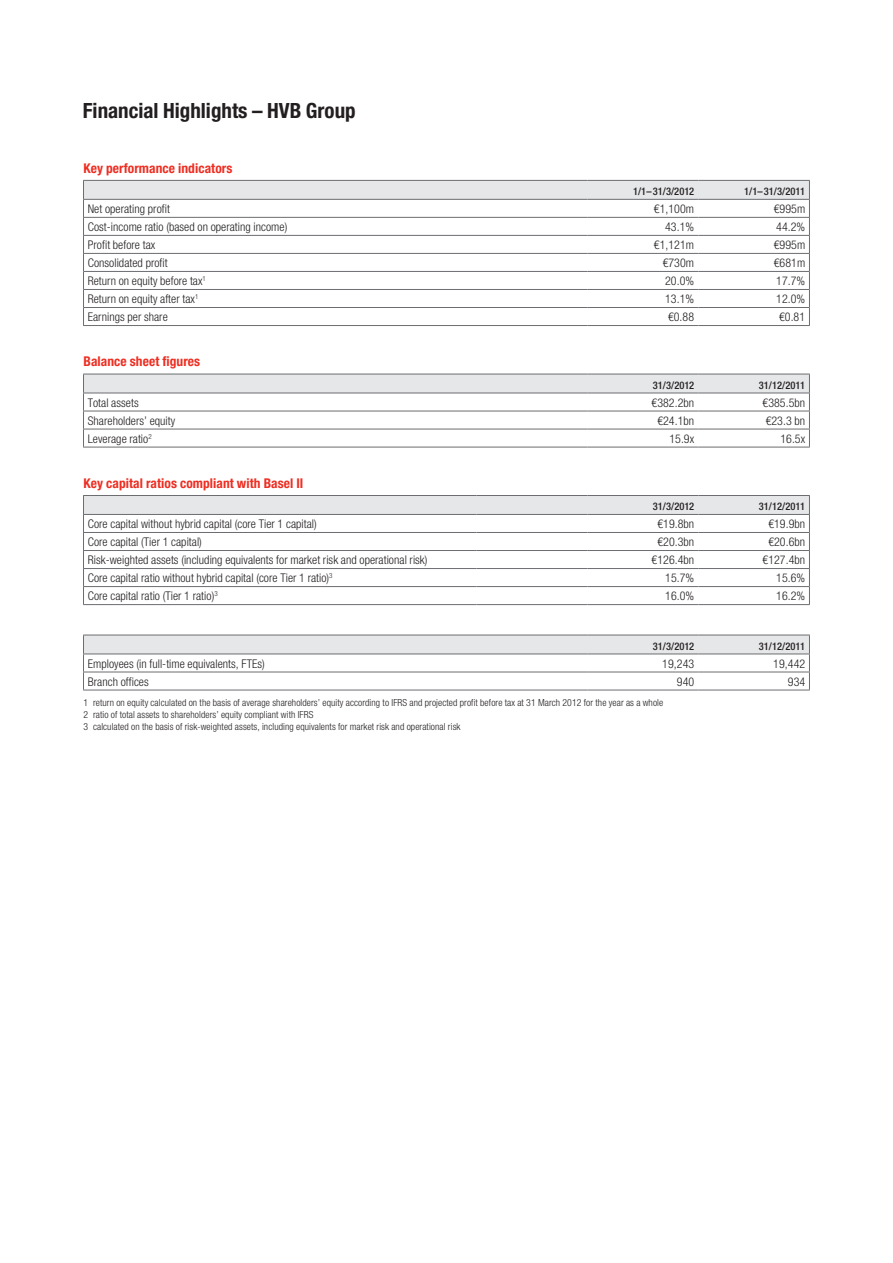
<style>
.page{position:relative;width:893px;height:1263px;background:#fff}
.page>*{position:absolute;margin:0;border:0;box-sizing:border-box;transform-origin:0 0}
.ZwHead_77er_10_5_auf{font:700 condensed 21px "Helvetica Neue";color:#231f20}
.t1{font:700 condensed 13.5px "Helvetica Neue";letter-spacing:.005em;color:#ee2e22}
.t2{font:300 12px "Helvetica HVB Cond";letter-spacing:.005em;color:#231f20}
.t3{font:500 10.5px "Helvetica HVB Cond";letter-spacing:.005em;color:#231f20}
.t4{font:300 9.75px/12px "Helvetica HVB Cond";letter-spacing:.01em;color:#231f20}
</style>
<div class="page">
<svg style="left:83px;top:180px;width:727px;height:145px"></svg>
<hr style="left:83px;top:325px;width:504px;height:1px;background:#6c6d70">
<hr style="left:587px;top:325px;width:111px;height:1px;background:#6c6d70">
<hr style="left:698px;top:325px;width:112px;height:1px;background:#6c6d70">
<hr style="left:84px;top:271px;width:503px;height:1px;background:#6c6d70">
<hr style="left:587px;top:271px;width:111px;height:1px;background:#6c6d70">
<hr style="left:698px;top:271px;width:111px;height:1px;background:#6c6d70">
<hr style="left:84px;top:289px;width:503px;height:1px;background:#6c6d70">
<hr style="left:587px;top:289px;width:111px;height:1px;background:#6c6d70">
<hr style="left:698px;top:289px;width:111px;height:1px;background:#6c6d70">
<hr style="left:84px;top:307px;width:503px;height:1px;background:#6c6d70">
<hr style="left:587px;top:307px;width:111px;height:1px;background:#6c6d70">
<hr style="left:698px;top:307px;width:111px;height:1px;background:#6c6d70">
<svg style="left:83px;top:374px;width:727px;height:73px"></svg>
<hr style="left:83px;top:447px;width:504px;height:1px;background:#6c6d70">
<hr style="left:587px;top:447px;width:111px;height:1px;background:#6c6d70">
<hr style="left:698px;top:447px;width:112px;height:1px;background:#6c6d70">
<svg style="left:83px;top:635px;width:727px;height:55px"></svg>
<hr style="left:83px;top:690px;width:504px;height:1px;background:#6c6d70">
<hr style="left:587px;top:690px;width:111px;height:1px;background:#6c6d70">
<hr style="left:698px;top:690px;width:112px;height:1px;background:#6c6d70">
<svg style="left:83px;top:495px;width:727px;height:109px"></svg>
<hr style="left:83px;top:604px;width:393px;height:1px;background:#6c6d70">
<hr style="left:476px;top:604px;width:111px;height:1px;background:#6c6d70">
<hr style="left:587px;top:604px;width:111px;height:1px;background:#6c6d70">
<hr style="left:698px;top:604px;width:112px;height:1px;background:#6c6d70">
<hr style="left:587px;top:532px;width:111px;height:1px;background:#6c6d70">
<hr style="left:698px;top:532px;width:111px;height:1px;background:#6c6d70">
<hr style="left:84px;top:586px;width:392px;height:1px;background:#6c6d70">
<hr style="left:476px;top:586px;width:111px;height:1px;background:#6c6d70">
<hr style="left:587px;top:586px;width:111px;height:1px;background:#6c6d70">
<hr style="left:698px;top:586px;width:111px;height:1px;background:#6c6d70">
<p class="ZwHead_77er_10_5_auf" style="left:83px;top:98px;width:274px">Financial Highlights – HVB Group</p>
<p class="t1" style="left:84px;top:160px;width:150px">Key performance indicators</p>
<p class="t3" style="left:633px;top:185px;width:63px">1/1–31/3/2012</p>
<p class="t3" style="left:744px;top:185px;width:63px">1/1–31/3/2011</p>
<p class="t2" style="left:88px;top:202px;width:84px">Net operating profit</p>
<p class="t2" style="left:654px;top:202px;width:42px">€1,100m</p>
<p class="t2" style="left:774px;top:202px;width:33px">€995m</p>
<p class="t2" style="left:88px;top:220px;width:201px">Cost-income ratio (based on operating income)</p>
<p class="t2" style="left:665px;top:220px;width:31px">43.1%</p>
<p class="t2" style="left:776px;top:220px;width:31px">44.2%</p>
<p class="t2" style="left:88px;top:238px;width:69px">Profit before tax</p>
<p class="t2" style="left:654px;top:238px;width:42px">€1,121m</p>
<p class="t2" style="left:774px;top:238px;width:33px">€995m</p>
<p class="t2" style="left:88px;top:256px;width:81px">Consolidated profit</p>
<p class="t2" style="left:663px;top:256px;width:33px">€730m</p>
<p class="t2" style="left:774px;top:256px;width:33px">€681m</p>
<p class="t2" style="left:88px;top:274px;width:120px">Return on equity before tax<sup>1</sup></p>
<p class="t2" style="left:665px;top:274px;width:31px">20.0%</p>
<p class="t2" style="left:776px;top:274px;width:31px">17.7%</p>
<p class="t2" style="left:88px;top:292px;width:112px">Return on equity after tax<sup>1</sup></p>
<p class="t2" style="left:665px;top:292px;width:31px">13.1%</p>
<p class="t2" style="left:776px;top:292px;width:31px">12.0%</p>
<p class="t2" style="left:88px;top:310px;width:82px">Earnings per share</p>
<p class="t2" style="left:668px;top:310px;width:28px">€0.88</p>
<p class="t2" style="left:779px;top:310px;width:28px">€0.81</p>
<p class="t1" style="left:84px;top:353px;width:118px">Balance sheet figures</p>
<p class="t3" style="left:653px;top:379px;width:43px">31/3/2012</p>
<p class="t3" style="left:759px;top:379px;width:48px">31/12/2011</p>
<p class="t2" style="left:88px;top:396px;width:52px">Total assets</p>
<p class="t2" style="left:651px;top:396px;width:44px">€382.2bn</p>
<p class="t2" style="left:762px;top:396px;width:44px">€385.5bn</p>
<p class="t2" style="left:88px;top:414px;width:89px">Shareholders’ equity</p>
<p class="t2" style="left:657px;top:414px;width:38px">€24.1bn</p>
<p class="t2" style="left:766px;top:414px;width:41px">€23.3 bn</p>
<p class="t2" style="left:88px;top:432px;width:65px">Leverage ratio<sup>2</sup></p>
<p class="t2" style="left:669px;top:432px;width:26px">15.9x</p>
<p class="t2" style="left:780px;top:432px;width:26px">16.5x</p>
<p class="t1" style="left:84px;top:475px;width:221px">Key capital ratios compliant with Basel II</p>
<p class="t3" style="left:653px;top:500px;width:43px">31/3/2012</p>
<p class="t3" style="left:759px;top:500px;width:48px">31/12/2011</p>
<p class="t2" style="left:88px;top:517px;width:231px">Core capital without hybrid capital (core Tier 1 capital)</p>
<p class="t2" style="left:657px;top:517px;width:38px">€19.8bn</p>
<p class="t2" style="left:768px;top:517px;width:38px">€19.9bn</p>
<p class="t2" style="left:88px;top:535px;width:116px">Core capital (Tier 1 capital)</p>
<p class="t2" style="left:657px;top:535px;width:38px">€20.3bn</p>
<p class="t2" style="left:768px;top:535px;width:38px">€20.6bn</p>
<p class="t2" style="left:88px;top:553px;width:341px">Risk-weighted assets (including equivalents for market risk and operational risk)</p>
<p class="t2" style="left:651px;top:553px;width:44px">€126.4bn</p>
<p class="t2" style="left:762px;top:553px;width:44px">€127.4bn</p>
<p class="t2" style="left:88px;top:571px;width:246px">Core capital ratio without hybrid capital (core Tier 1 ratio)<sup>3</sup></p>
<p class="t2" style="left:665px;top:571px;width:31px">15.7%</p>
<p class="t2" style="left:776px;top:571px;width:31px">15.6%</p>
<p class="t2" style="left:88px;top:589px;width:131px">Core capital ratio (Tier 1 ratio)<sup>3</sup></p>
<p class="t2" style="left:665px;top:589px;width:31px">16.0%</p>
<p class="t2" style="left:776px;top:589px;width:31px">16.2%</p>
<p class="t3" style="left:653px;top:640px;width:43px">31/3/2012</p>
<p class="t3" style="left:759px;top:640px;width:48px">31/12/2011</p>
<p class="t2" style="left:88px;top:657px;width:179px">Employees (in full-time equivalents, FTEs)</p>
<p class="t2" style="left:662px;top:657px;width:33px">19,243</p>
<p class="t2" style="left:773px;top:657px;width:33px">19,442</p>
<p class="t2" style="left:88px;top:675px;width:63px">Branch offices</p>
<p class="t2" style="left:677px;top:675px;width:19px">940</p>
<p class="t2" style="left:788px;top:675px;width:19px">934</p>
<p class="t4" style="left:84px;top:696px;width:581px">1 return on equity calculated on the basis of average shareholders’ equity according to IFRS and projected profit before tax at 31 March 2012 for the year as a whole<br>2 ratio of total assets to shareholders’ equity compliant with IFRS<br>3 calculated on the basis of risk-weighted assets, including equivalents for market risk and operational risk</p>
</div>
